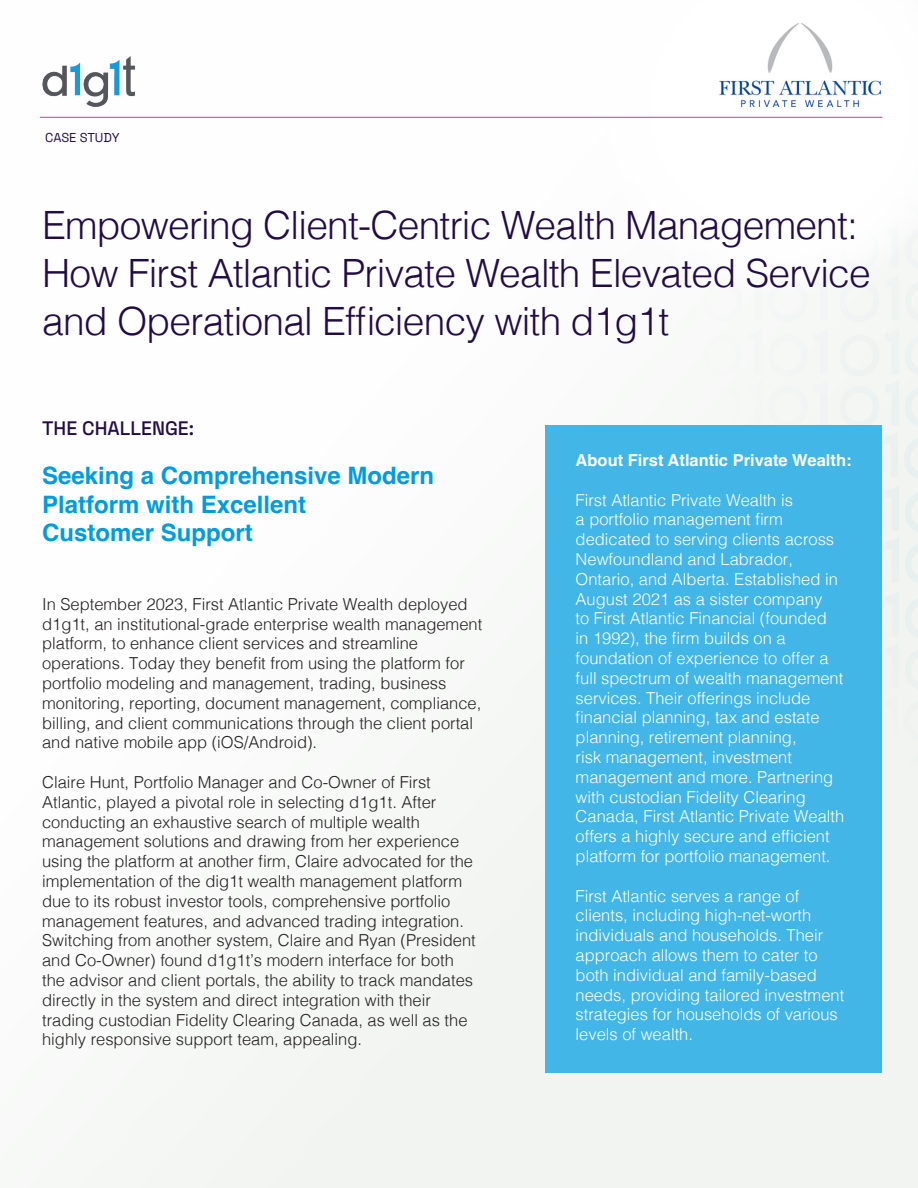
<style>
.page{position:relative;width:918px;height:1188px;background:#fff}
.page>*{position:absolute;margin:0;border:0;box-sizing:border-box;transform-origin:0 0}
.t1{font:300 39px/48px "Helvetica";letter-spacing:-.02em;color:#210c48}
.t2{font:700 24px/28.8px "Helvetica";color:#009cde}
.t3{font:500 19.5px "Space Grotesk";color:#210c48}
.t4{font:300 16.5px/19.8px "Helvetica";color:#231f20}
.t5{font:300 16.5px/19.8px "Helvetica";color:#fff}
.t6{font:700 16.5px "Helvetica";color:#fff}
.t7{font:12.9px "Space Grotesk";letter-spacing:-.005em;color:#210c48}
</style>
<div class="page">
<img style="left:408px;top:116px;width:510px;height:890px">
<svg style="left:588px;top:23px;width:330px;height:275px"></svg>
<hr style="left:40px;top:117px;width:842px;height:1px;background:#e33391">
<img style="left:720px;top:24px;width:160px;height:83px">
<div style="left:545px;top:426px;width:337px;height:647px;background:#42b6e7"></div>
<img style="left:42px;top:56px;width:93px;height:51px">
<p class="t7" style="left:45px;top:128px;width:76px">CASE STUDY</p>
<p class="t1" style="left:42px;top:198px;width:830px">Empowering Client-Centric Wealth Management:<br>How First Atlantic Private Wealth Elevated Service and Operational Efficiency with d1g1t</p>
<p class="t3" style="left:42px;top:413px;width:154px">THE CHALLENGE:</p>
<p class="t2" style="left:42px;top:464px;width:394px">Seeking a Comprehensive Modern<br>Platform with Excellent</p>
<p class="t2" style="left:42px;top:521px;width:212px">Customer Support</p>
<p class="t4" style="left:42px;top:593px;width:442px">In September 2023, First Atlantic Private Wealth deployed d1g1t, an institutional-grade enterprise wealth management platform, to enhance client services and streamline operations. Today they benefit from using the platform for portfolio modeling and management, trading, business monitoring, reporting, document management, compliance, billing, and client communications through the client portal and native mobile app (iOS/Android).</p>
<p class="t4" style="left:42px;top:771px;width:435px">Claire Hunt, Portfolio Manager and Co-Owner of First Atlantic, played a pivotal role in selecting d1g1t. After conducting an exhaustive search of multiple wealth management solutions and drawing from her experience using the platform at another firm, Claire advocated for the implementation of the dig1t wealth management platform due to its robust investor tools, comprehensive portfolio management features, and advanced trading integration.<br>Switching from another system, Claire and Ryan (President and Co-Owner) found d1g1t’s modern interface for both the advisor and client portals, the ability to track mandates directly in the system and direct integration with their trading custodian Fidelity Clearing Canada, as well as the highly responsive support team, appealing.</p>
<p class="t6" style="left:576px;top:450px;width:277px">About First Atlantic Private Wealth:</p>
<p class="t5" style="left:576px;top:489px;width:270px">First Atlantic Private Wealth is<br>a portfolio management firm dedicated to serving clients across Newfoundland and Labrador, Ontario, and Alberta. Established in August 2021 as a sister company<br>to First Atlantic Financial (founded<br>in 1992), the firm builds on a foundation of experience to offer a full spectrum of wealth management services. Their offerings include financial planning, tax and estate planning, retirement planning,<br>risk management, investment management and more. Partnering with custodian Fidelity Clearing Canada, First Atlantic Private Wealth offers a highly secure and efficient platform for portfolio management.</p>
<p class="t5" style="left:576px;top:885px;width:270px">First Atlantic serves a range of clients, including high-net-worth individuals and households. Their approach allows them to cater to both individual and family-based needs, providing tailored investment strategies for households of various levels of wealth.</p>
</div>
